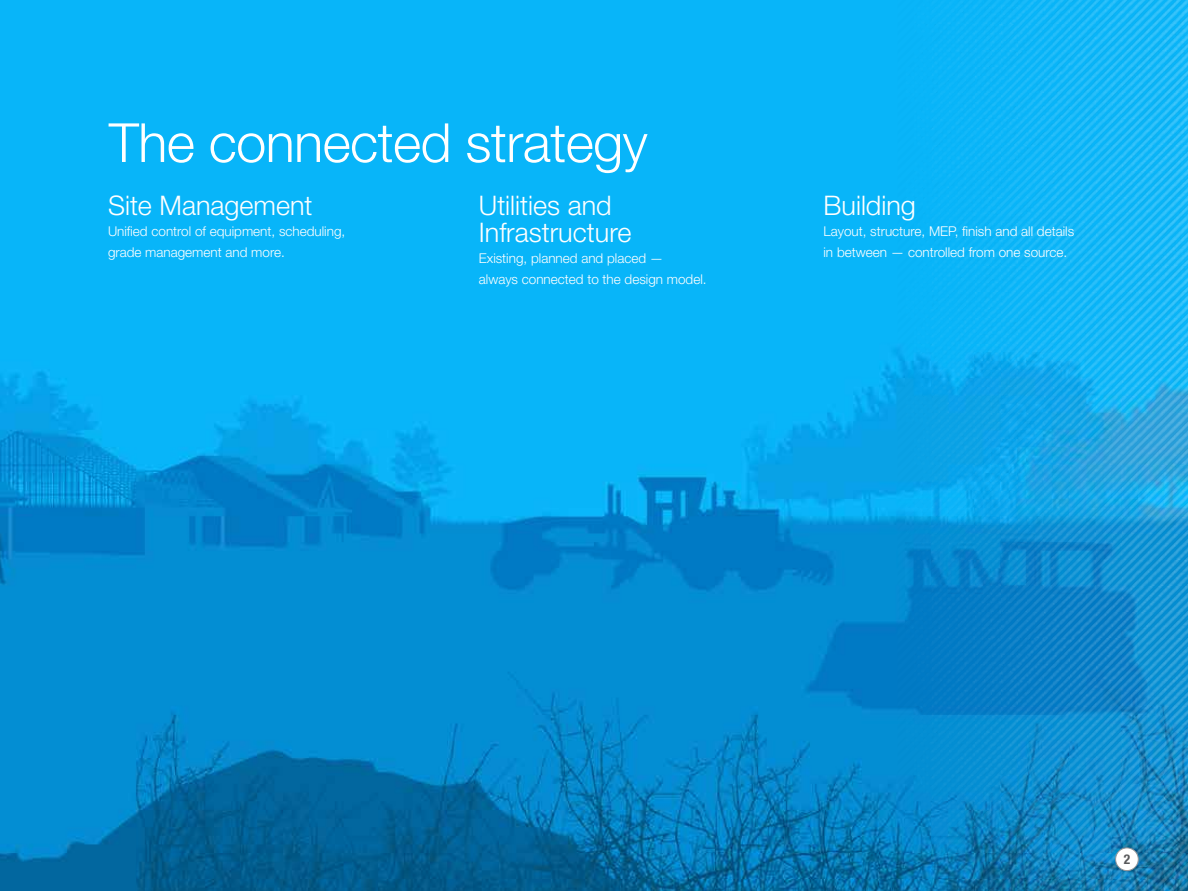
<style>
.page{position:relative;width:1188px;height:891px;background:#fff}
.page>*{position:absolute;margin:0;border:0;box-sizing:border-box;transform-origin:0 0}
.t1{font:300 54px "Helvetica Neue LT Std";letter-spacing:-.01em;color:#fff}
.t2{font:300 27px/27px "Helvetica Neue LT Std";color:#fff}
.t3{font:300 13.5px/21px "Helvetica Neue LT Std";color:#fff}
.t4{font:700 condensed 13.5px "Helvetica Neue LT Std";color:#58595b}
</style>
<div class="page">
<img style="left:2px;top:0;width:1186px;height:891px">
<div style="left:1116px;top:848px;width:22px;height:23px;background:#fff;border-radius:50%"></div>
<div style="left:1115px;top:848px;width:23px;height:23px;border:1px solid #939598;border-radius:50%"></div>
<img style="left:0;top:0;width:2px;height:891px">
<h1 class="t1" style="left:109px;top:110px;width:540px">The connected strategy</h1>
<h2 class="t2" style="left:108px;top:192px;width:206px">Site Management</h2>
<p class="t3" style="left:108px;top:221px;width:239px">Unified control of equipment, scheduling, grade management and more.</p>
<h2 class="t2" style="left:479px;top:192px;width:154px">Utilities and<br>Infrastructure</h2>
<p class="t3" style="left:479px;top:248px;width:229px">Existing, planned and placed —<br>always connected to the design model.</p>
<h2 class="t2" style="left:824px;top:192px;width:94px">Building</h2>
<p class="t3" style="left:824px;top:221px;width:252px">Layout, structure, MEP, finish and all details in between — controlled from one source.</p>
<p class="t4" style="left:1124px;top:851px;width:8px">2</p>
</div>
